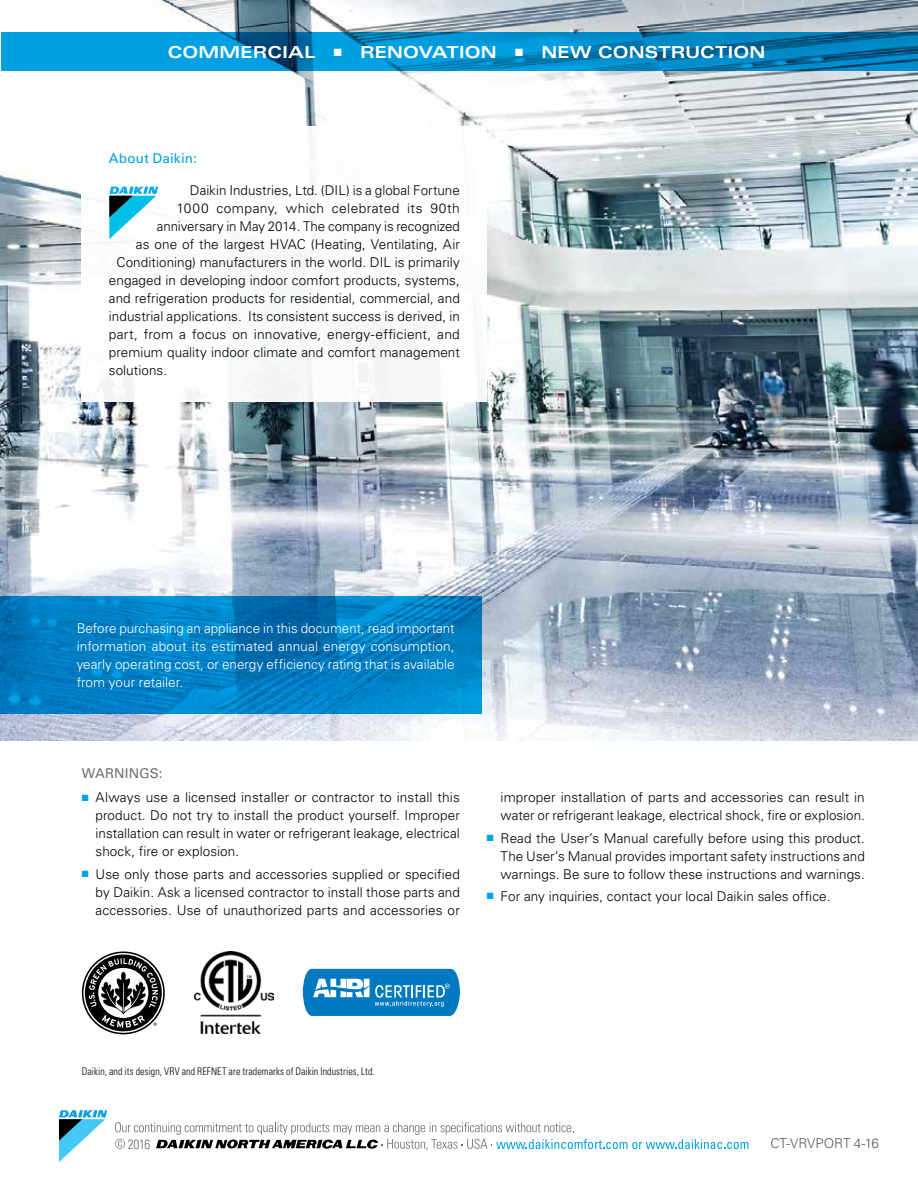
<style>
.page{position:relative;width:918px;height:1188px;background:#fff}
.page>*{position:absolute;margin:0;border:0;box-sizing:border-box;transform-origin:0 0}
.t1{font:700 expanded 16.5px "Univers LT Std";letter-spacing:.005em;color:#fff}
.t2{font:300 13.5px/18px "Univers LT Std";letter-spacing:.005em;color:#000;text-align:justify}
.t3{font:300 13.5px/18px "Univers LT Std";color:#fff;text-align:justify}
.t4{font:300 13.5px "Univers LT Std";letter-spacing:.03em;color:#000}
.t5{font:300 13.5px "Univers LT Std";letter-spacing:-.005em;color:#58595b}
.t6{font:13.5px "Univers LT Std";letter-spacing:.015em;color:#00a1e4}
.t7{font:13.5px "Univers LT Std";letter-spacing:.005em;color:#6d6e71}
.t8{font:300 condensed 13.5px "Univers";color:#6d6e71}
.t9{font:300 condensed 10.5px "Univers LT Std";letter-spacing:.01em;color:#000;scale:.95 1}
.s1{color:#00a1e4}
</style>
<div class="page">
<img style="left:0;top:0;width:918px;height:740px">
<svg style="left:1px;top:32px;width:917px;height:39px;background:#0089c5"></svg>
<svg style="left:0;top:596px;width:482px;height:118px;background:#007ec2"></svg>
<div style="left:82px;top:127px;width:405px;height:275px;background:#fff"></div>
<svg style="left:109px;top:187px;width:49px;height:52px"></svg>
<svg style="left:82px;top:952px;width:83px;height:82px"></svg>
<img style="left:195px;top:951px;width:78px;height:83px">
<svg style="left:303px;top:969px;width:157px;height:47px;background:#2d90cb"></svg>
<svg style="left:59px;top:1110px;width:48px;height:52px"></svg>
<svg style="left:115px;top:1122px;width:633px;height:28px"></svg>
<p class="t1" style="left:168px;top:42px;width:599px">COMMERCIAL ■ RENOVATION ■ NEW CONSTRUCTION</p>
<p class="t6" style="left:109px;top:151px;width:89px">About Daikin:</p>
<p class="t2" style="left:190px;top:181px;width:271px">Daikin Industries, Ltd. (DIL) is a global Fortune</p>
<p class="t4" style="left:176px;top:200px;width:285px">1000 company, which celebrated its 90th</p>
<p class="t2" style="left:157px;top:217px;width:304px">anniversary in May 2014. The company is recognized</p>
<p class="t2" style="left:136px;top:235px;width:325px">as one of the largest HVAC (Heating, Ventilating, Air</p>
<p class="t2" style="left:116px;top:253px;width:345px">Conditioning) manufacturers in the world. DIL is primarily</p>
<p class="t2" style="left:109px;top:271px;width:352px">engaged in developing indoor comfort products, systems,</p>
<p class="t2" style="left:109px;top:289px;width:352px">and refrigeration products for residential, commercial, and</p>
<p class="t2" style="left:109px;top:307px;width:353px">industrial applications. Its consistent success is derived, in</p>
<p class="t2" style="left:109px;top:325px;width:353px">part, from a focus on innovative, energy-efficient, and</p>
<p class="t2" style="left:109px;top:343px;width:352px">premium quality indoor climate and comfort management</p>
<p class="t2" style="left:109px;top:361px;width:60px">solutions.</p>
<p class="t3" style="left:77px;top:619px;width:380px">Before purchasing an appliance in this document, read important information about its estimated annual energy consumption, yearly operating cost, or energy efficiency rating that is available from your retailer.</p>
<p class="t7" style="left:82px;top:765px;width:82px">WARNINGS:</p>
<p class="t2" style="left:96px;top:789px;width:366px;text-indent:-14px"><span class="s1">■</span> Always use a licensed installer or contractor to install this product. Do not try to install the product yourself. Improper installation can result in water or refrigerant leakage, electrical shock, fire or explosion.</p>
<p class="t2" style="left:96px;top:865px;width:366px;text-indent:-14px"><span class="s1">■</span> Use only those parts and accessories supplied or specified by Daikin. Ask a licensed contractor to install those parts and accessories. Use of unauthorized parts and accessories or</p>
<p class="t2" style="left:501px;top:789px;width:366px">improper installation of parts and accessories can result in water or refrigerant leakage, electrical shock, fire or explosion.</p>
<p class="t2" style="left:501px;top:829px;width:366px;text-indent:-14px"><span class="s1">■</span> Read the User’s Manual carefully before using this product.<br>The User’s Manual provides important safety instructions and warnings. Be sure to follow these instructions and warnings.</p>
<p class="t2" style="left:487px;top:887px;width:345px"><span class="s1">■</span> For any inquiries, contact your local Daikin sales office.</p>
<p class="t9" style="left:82px;top:1065px;width:310px">Daikin, and its design, VRV and REFNET are trademarks of Daikin Industries, Ltd.</p>
<p class="t8" style="left:128px;top:1136px;width:24px">2016</p>
<p class="t5" style="left:771px;top:1135px;width:110px">CT-VRVPORT 4-16</p>
</div>
